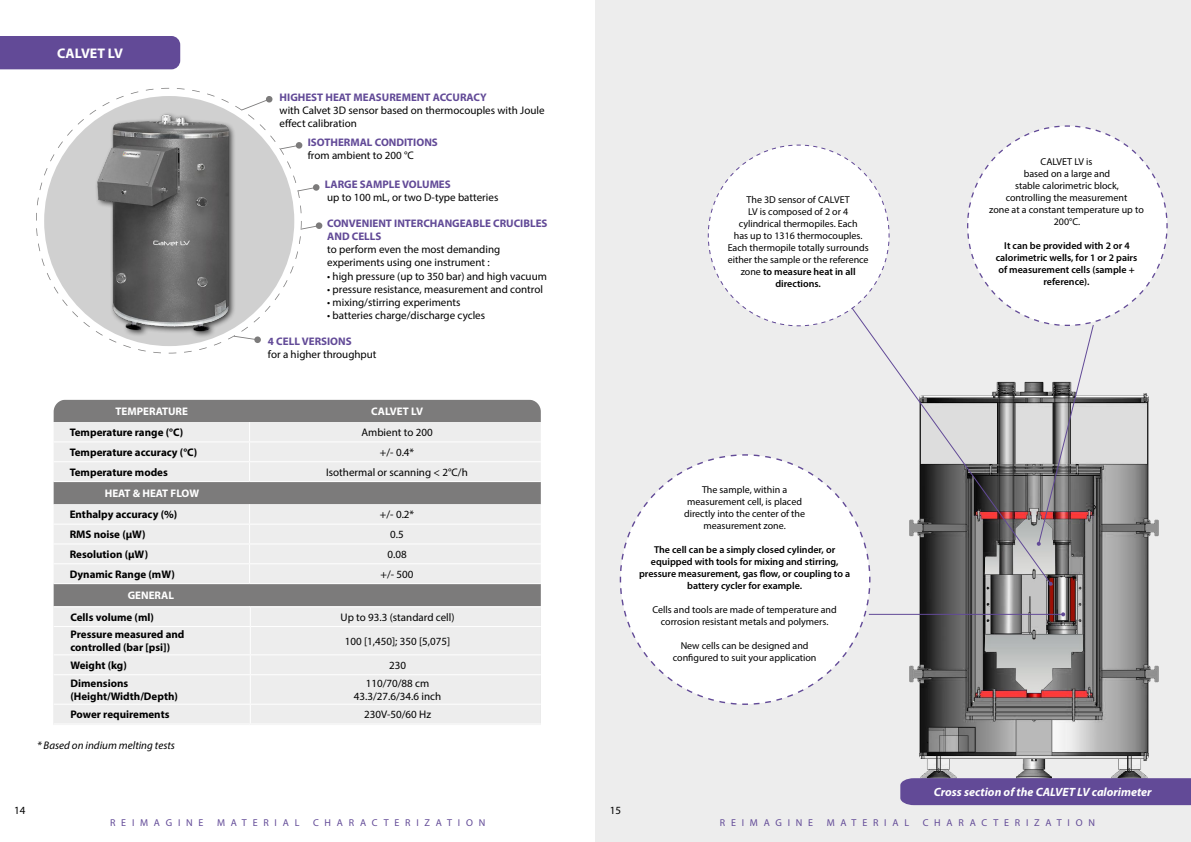
<style>
.page{position:relative;width:1191px;height:842px;background:#fff}
.page>*{position:absolute;margin:0;border:0;box-sizing:border-box;transform-origin:0 0}
.t1{font:700 14px "Myriad Pro";color:#fff}
.t2{font:italic 700 12px "Myriad Pro";color:#fff}
.t3{font:11px/13.2px "Myriad Pro";color:#000}
.t4{font:700 11px/13.2px "Myriad Pro";color:#000}
.t5{font:700 11px/13.2px "Myriad Pro";color:#624a97}
.t6{font:700 11px "Myriad Pro";color:#fff}
.t7{font:italic 11px "Myriad Pro";color:#000}
.t8{font:10px/12px "Myriad Pro";color:#000;text-align:center}
.t9{font:600 10px/12px "Myriad Pro";color:#000;text-align:center}
.t10{font:10px "Myriad Pro";letter-spacing:.58em;color:#624a97}
.s1{font-weight:600}
</style>
<div class="page">
<div style="left:595px;top:0;width:596px;height:842px;background:#ededed"></div>
<img style="left:908px;top:546px;width:251px;height:232px">
<div style="left:0;top:36px;width:180px;height:33px;background:#624a97"></div>
<svg style="left:36px;top:88px;width:266px;height:265px"></svg>
<img style="left:91px;top:108px;width:156px;height:233px">
<svg style="left:300px;top:222px;width:23px;height:8px"></svg>
<div style="left:54px;top:401px;width:487px;height:205px;background:#7c7b7b"></div>
<svg style="left:54px;top:422px;width:487px;height:161px;background:#ddd"></svg>
<hr style="left:54px;top:524px;width:195px;height:1px;background:#fff">
<hr style="left:249px;top:524px;width:292px;height:1px;background:#fff">
<hr style="left:54px;top:543px;width:195px;height:1px;background:#fff">
<hr style="left:249px;top:543px;width:292px;height:1px;background:#fff">
<hr style="left:54px;top:563px;width:195px;height:1px;background:#fff">
<hr style="left:249px;top:563px;width:292px;height:1px;background:#fff">
<svg style="left:249px;top:504px;width:1px;height:79px"></svg>
<hr style="left:54px;top:441px;width:195px;height:1px;background:#fff">
<hr style="left:249px;top:441px;width:292px;height:1px;background:#fff">
<hr style="left:54px;top:461px;width:195px;height:1px;background:#fff">
<hr style="left:249px;top:461px;width:292px;height:1px;background:#fff">
<svg style="left:249px;top:422px;width:1px;height:59px"></svg>
<hr style="left:54px;top:583px;width:195px;height:1px;background:#fff">
<hr style="left:249px;top:583px;width:292px;height:1px;background:#fff">
<hr style="left:54px;top:481px;width:195px;height:1px;background:#fff">
<hr style="left:249px;top:481px;width:292px;height:1px;background:#fff">
<div style="left:55px;top:607px;width:486px;height:116px;background:#ededed"></div>
<hr style="left:54px;top:626px;width:196px;height:1px;background:#fff">
<hr style="left:250px;top:626px;width:291px;height:1px;background:#fff">
<hr style="left:54px;top:654px;width:196px;height:1px;background:#fff">
<hr style="left:250px;top:654px;width:291px;height:1px;background:#fff">
<hr style="left:54px;top:674px;width:196px;height:1px;background:#fff">
<hr style="left:250px;top:674px;width:291px;height:1px;background:#fff">
<hr style="left:54px;top:704px;width:196px;height:1px;background:#fff">
<svg style="left:54px;top:607px;width:1px;height:116px"></svg>
<hr style="left:250px;top:704px;width:291px;height:1px;background:#fff">
<svg style="left:250px;top:607px;width:1px;height:116px"></svg>
<svg style="left:707px;top:144px;width:183px;height:183px"></svg>
<svg style="left:967px;top:125px;width:201px;height:105px"></svg>
<div style="left:900px;top:778px;width:291px;height:27px;background:#624a97"></div>
<svg style="left:619px;top:454px;width:252px;height:251px"></svg>
<svg style="left:967px;top:230px;width:201px;height:316px"></svg>
<svg style="left:850px;top:307px;width:202px;height:278px"></svg>
<svg style="left:1048px;top:581px;width:4px;height:5px"></svg>
<hr style="left:869px;top:614px;width:194px;height:1px;background:#624a97">
<svg style="left:1061px;top:612px;width:4px;height:4px"></svg>
<svg style="left:298px;top:184px;width:22px;height:7px"></svg>
<h1 class="t1" style="left:57px;top:44px;width:67px">CALVET LV</h1>
<p class="t5" style="left:280px;top:90px;width:209px">HIGHEST HEAT MEASUREMENT ACCURACY</p>
<p class="t3" style="left:280px;top:103px;width:266px">with Calvet 3D sensor based on thermocouples with Joule effect calibration</p>
<p class="t5" style="left:308px;top:135px;width:132px">ISOTHERMAL CONDITIONS</p>
<p class="t3" style="left:308px;top:149px;width:108px">from ambient to 200 °C</p>
<p class="t5" style="left:325px;top:177px;width:127px">LARGE SAMPLE VOLUMES</p>
<p class="t3" style="left:327px;top:191px;width:173px">up to 100 mL, or two D-type batteries</p>
<p class="t5" style="left:327px;top:216px;width:222px">CONVENIENT INTERCHANGEABLE CRUCIBLES<br>AND CELLS</p>
<p class="t3" style="left:327px;top:243px;width:174px">to perform even the most demanding experiments using one instrument :</p>
<p class="t3" style="left:327px;top:269px;width:221px">• high pressure (up to 350 bar) and high vacuum</p>
<p class="t3" style="left:327px;top:282px;width:217px">• pressure resistance, measurement and control</p>
<p class="t3" style="left:327px;top:296px;width:135px">• mixing/stirring experiments</p>
<p class="t3" style="left:327px;top:309px;width:159px">• batteries charge/discharge cycles</p>
<p class="t5" style="left:268px;top:335px;width:85px">4 CELL VERSIONS</p>
<p class="t3" style="left:268px;top:348px;width:110px">for a higher throughput</p>
<p class="t6" style="left:116px;top:404px;width:74px">TEMPERATURE</p>
<p class="t6" style="left:371px;top:404px;width:53px">CALVET LV</p>
<p class="t4" style="left:70px;top:425px;width:115px">Temperature range (°C)</p>
<p class="t3" style="left:361px;top:426px;width:73px">Ambient to 200</p>
<p class="t4" style="left:70px;top:445px;width:129px">Temperature accuracy (°C)</p>
<p class="t3" style="left:380px;top:445px;width:36px">+/- 0.4*</p>
<p class="t4" style="left:70px;top:465px;width:100px">Temperature modes</p>
<p class="t3" style="left:326px;top:465px;width:143px">Isothermal or scanning &lt; 2°C/h</p>
<p class="t6" style="left:105px;top:486px;width:96px">HEAT &amp; HEAT FLOW</p>
<p class="t4" style="left:70px;top:507px;width:109px">Enthalpy accuracy (%)</p>
<p class="t3" style="left:380px;top:508px;width:36px">+/- 0.2*</p>
<p class="t4" style="left:70px;top:527px;width:78px">RMS noise (μW)</p>
<p class="t3" style="left:390px;top:528px;width:15px">0.5</p>
<p class="t4" style="left:70px;top:547px;width:80px">Resolution (μW)</p>
<p class="t3" style="left:387px;top:547px;width:21px">0.08</p>
<p class="t4" style="left:70px;top:567px;width:107px">Dynamic Range (mW)</p>
<p class="t3" style="left:380px;top:567px;width:34px">+/- 500</p>
<p class="t6" style="left:128px;top:588px;width:48px">GENERAL</p>
<p class="t4" style="left:70px;top:610px;width:85px">Cells volume (ml)</p>
<p class="t3" style="left:340px;top:610px;width:115px">Up to 93.3 (standard cell)</p>
<p class="t4" style="left:70px;top:627px;width:116px">Pressure measured and controlled (bar [psi])</p>
<p class="t3" style="left:345px;top:634px;width:107px">100 [1,450]; 350 [5,075]</p>
<p class="t4" style="left:70px;top:658px;width:58px">Weight (kg)</p>
<p class="t3" style="left:389px;top:658px;width:18px">230</p>
<p class="t4" style="left:70px;top:676px;width:109px">Dimensions (Height/Width/Depth)</p>
<p class="t3" style="left:354px;top:676px;width:89px;text-align:center">110/70/88 cm<br>43.3/27.6/34.6 inch</p>
<p class="t4" style="left:70px;top:707px;width:100px">Power requirements</p>
<p class="t3" style="left:364px;top:708px;width:68px">230V-50/60 Hz</p>
<p class="t7" style="left:37px;top:738px;width:139px">* Based on indium melting tests</p>
<p class="t3" style="left:14px;top:804px;width:13px">14</p>
<p class="t10" style="left:110px;top:817px;width:95px">REIMAGINE</p>
<p class="t10" style="left:217px;top:817px;width:84px">MATERIAL</p>
<p class="t10" style="left:313px;top:817px;width:174px">CHARACTERIZATION</p>
<p class="t8" style="left:727px;top:193px;width:142px">The 3D sensor of CALVET<br>LV is composed of 2 or 4 cylindrical thermopiles. Each<br>has up to 1316 thermocouples.<br>Each thermopile totally surrounds either the sample or the reference zone <span class="s1">to measure heat in all directions.</span></p>
<p class="t8" style="left:989px;top:155px;width:156px">CALVET LV is<br>based on a large and<br>stable calorimetric block,<br>controlling the measurement<br>zone at a constant temperature up to<br>200°C.</p>
<p class="t9" style="left:995px;top:239px;width:143px">It can be provided with 2 or 4 calorimetric wells, for 1 or 2 pairs of measurement cells (sample + reference).</p>
<p class="t8" style="left:684px;top:483px;width:122px">The sample, within a measurement cell, is placed directly into the center of the measurement zone.</p>
<p class="t9" style="left:639px;top:543px;width:213px">The cell can be a simply closed cylinder, or equipped with tools for mixing and stirring, pressure measurement, gas flow, or coupling to a battery cycler for example.</p>
<p class="t8" style="left:652px;top:603px;width:186px">Cells and tools are made of temperature and corrosion resistant metals and polymers.</p>
<p class="t8" style="left:673px;top:639px;width:145px">New cells can be designed and configured to suit your application</p>
<p class="t3" style="left:609px;top:804px;width:13px">15</p>
<p class="t2" style="left:933px;top:784px;width:219px">Cross section of the CALVET LV calorimeter</p>
<p class="t10" style="left:720px;top:817px;width:95px">REIMAGINE</p>
<p class="t10" style="left:826px;top:817px;width:84px">MATERIAL</p>
<p class="t10" style="left:922px;top:817px;width:174px">CHARACTERIZATION</p>
</div>
